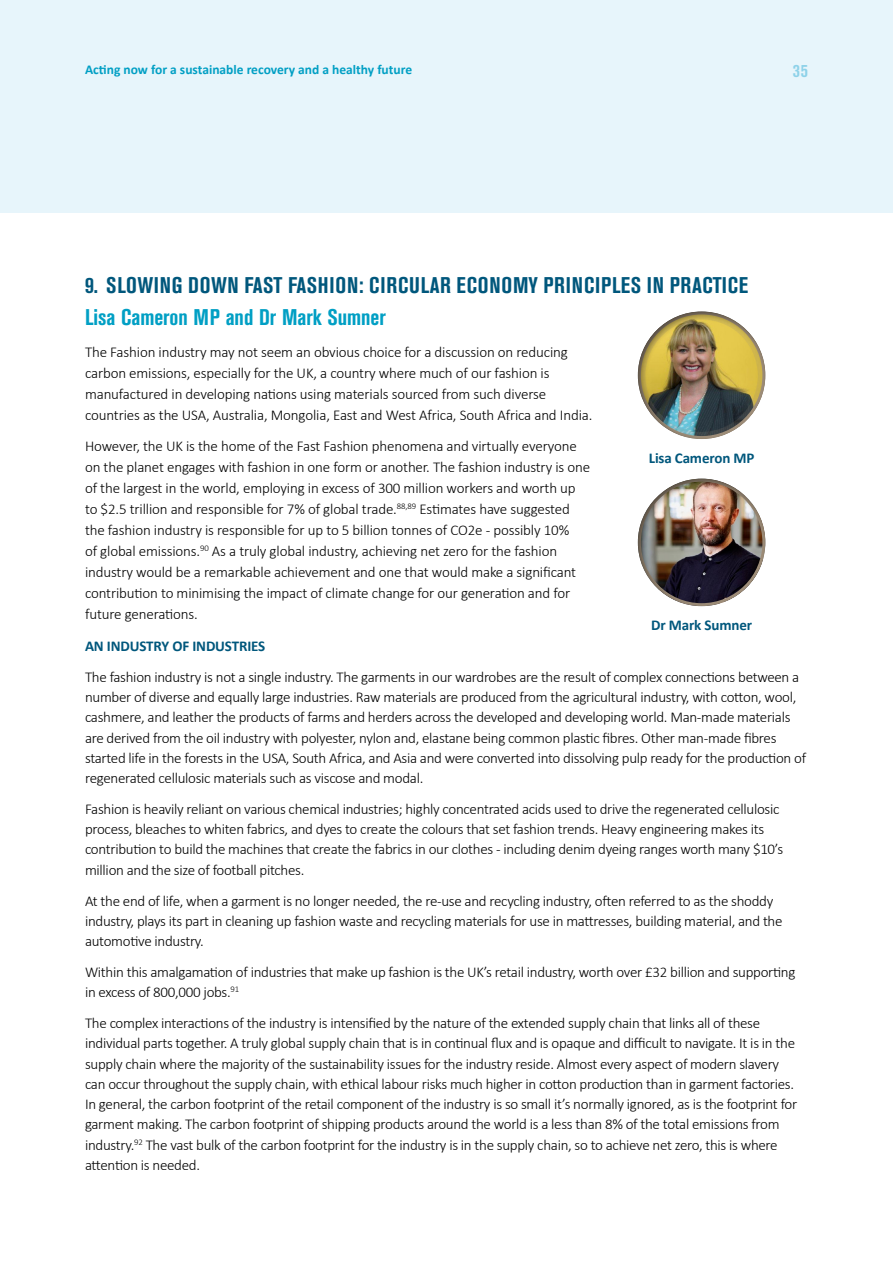
<style>
.page{position:relative;width:893px;height:1263px;background:#fff}
.page>*{position:absolute;margin:0;border:0;box-sizing:border-box;transform-origin:0 0}
.t1{font:700 condensed 22.5px "Akzidenz Grotesk BE";letter-spacing:.035em;color:#00577c}
.t2{font:700 condensed 22.5px "Akzidenz Grotesk BE";color:#019fc4}
.t3{font:700 condensed 18px "Akzidenz Grotesk BE";color:#8ed2e9}
.t4{font:300 15px/20.2px "Calibri";letter-spacing:-.02em;color:#000}
.t5{font:700 15px "Calibri";letter-spacing:-.01em;color:#00577c}
.t6{font:700 13.5px "Calibri";color:#019fc4}
</style>
<div class="page">
<div style="left:0;top:0;width:893px;height:213px;background:#e7f5fb"></div>
<div style="left:624px;top:299px;width:155px;height:141px;background:#000;opacity:.5"></div>
<div style="left:624px;top:466px;width:155px;height:141px;background:#000;opacity:.5"></div>
<p class="t6" style="left:85px;top:61px;width:329px">Acting now for a sustainable recovery and a healthy future</p>
<p class="t3" style="left:793px;top:61px;width:17px">35</p>
<h1 class="t1" style="left:85px;top:273px;width:665px">9. SLOWING DOWN FAST FASHION: CIRCULAR ECONOMY PRINCIPLES IN PRACTICE</h1>
<h1 class="t2" style="left:85px;top:304px;width:303px">Lisa Cameron MP and Dr Mark Sumner</h1>
<p class="t4" style="left:85px;top:340px;width:509px;line-height:21px">The Fashion industry may not seem an obvious choice for a discussion on reducing carbon emissions, especially for the UK, a country where much of our fashion is manufactured in developing nations using materials sourced from such diverse countries as the USA, Australia, Mongolia, East and West Africa, South Africa and India.</p>
<p class="t4" style="left:85px;top:435px;width:507px;line-height:21px">However, the UK is the home of the Fast Fashion phenomena and virtually everyone on the planet engages with fashion in one form or another. The fashion industry is one of the largest in the world, employing in excess of 300 million workers and worth up to $2.5 trillion and responsible for 7% of global trade.<sup>88,89</sup> Estimates have suggested the fashion industry is responsible for up to 5 billion tonnes of CO2e - possibly 10%<br>of global emissions.<sup>90</sup> As a truly global industry, achieving net zero for the fashion industry would be a remarkable achievement and one that would make a significant contribution to minimising the impact of climate change for our generation and for future generations.</p>
<p class="t5" style="left:85px;top:636px;width:182px">AN INDUSTRY OF INDUSTRIES</p>
<p class="t4" style="left:85px;top:666px;width:723px">The fashion industry is not a single industry. The garments in our wardrobes are the result of complex connections between a number of diverse and equally large industries. Raw materials are produced from the agricultural industry, with cotton, wool, cashmere, and leather the products of farms and herders across the developed and developing world. Man-made materials are derived from the oil industry with polyester, nylon and, elastane being common plastic fibres. Other man-made fibres started life in the forests in the USA, South Africa, and Asia and were converted into dissolving pulp ready for the production of regenerated cellulosic materials such as viscose and modal.</p>
<p class="t4" style="left:85px;top:798px;width:700px">Fashion is heavily reliant on various chemical industries; highly concentrated acids used to drive the regenerated cellulosic process, bleaches to whiten fabrics, and dyes to create the colours that set fashion trends. Heavy engineering makes its contribution to build the machines that create the fabrics in our clothes - including denim dyeing ranges worth many $10’s million and the size of football pitches.</p>
<p class="t4" style="left:85px;top:890px;width:699px">At the end of life, when a garment is no longer needed, the re-use and recycling industry, often referred to as the shoddy industry, plays its part in cleaning up fashion waste and recycling materials for use in mattresses, building material, and the automotive industry.</p>
<p class="t4" style="left:85px;top:961px;width:712px">Within this amalgamation of industries that make up fashion is the UK’s retail industry, worth over £32 billion and supporting in excess of 800,000 jobs.<sup>91</sup></p>
<p class="t4" style="left:85px;top:1012px;width:714px">The complex interactions of the industry is intensified by the nature of the extended supply chain that links all of these individual parts together. A truly global supply chain that is in continual flux and is opaque and difficult to navigate. It is in the supply chain where the majority of the sustainability issues for the industry reside. Almost every aspect of modern slavery can occur throughout the supply chain, with ethical labour risks much higher in cotton production than in garment factories.<br>In general, the carbon footprint of the retail component of the industry is so small it’s normally ignored, as is the footprint for garment making. The carbon footprint of shipping products around the world is a less than 8% of the total emissions from industry.<sup>92</sup> The vast bulk of the carbon footprint for the industry is in the supply chain, so to achieve net zero, this is where attention is needed.</p>
<p class="t5" style="left:649px;top:449px;width:107px">Lisa Cameron MP</p>
<p class="t5" style="left:651px;top:616px;width:102px">Dr Mark Sumner</p>
</div>
